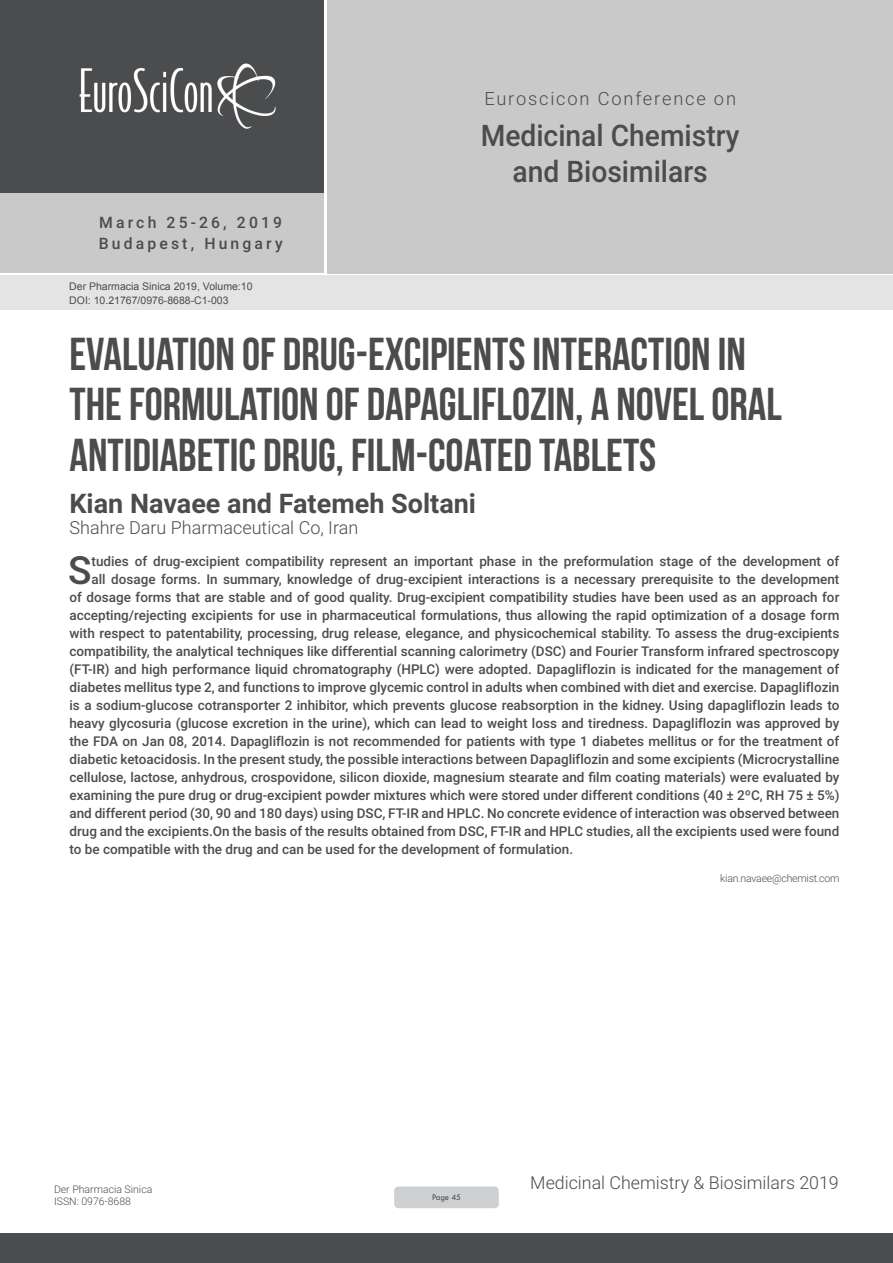
<style>
.page{position:relative;width:893px;height:1263px;background:#fff}
.page>*{position:absolute;margin:0;border:0;box-sizing:border-box;transform-origin:0 0}
.t1{font:46.05px/50.7px "Bebas Neue";color:#4b4c4d}
.Abstract{font:500 38.85px "Roboto";color:#4b4c4d}
.t2{font:500 29.7px/35.7px "Roboto";color:#4b4c4d;text-align:center;scale:.95 1}
.t3{font:700 27px "Roboto";color:#4b4c4d}
.t4{font:300 18.3px "Roboto";letter-spacing:.1em;color:#4b4c4d}
.t5{font:300 18px "Roboto";color:#4b4c4d}
.t6{font:300 17.85px "Roboto";color:#4b4c4d}
.t7{font:500 15.75px/21.9px "Roboto";letter-spacing:.2em;color:#4b4c4d}
.Abstract-2{font:500 13.5px "Roboto";color:#4b4c4d}
.t8{font:10.5px "Arial";color:#4b4c4d}
.Biography{font:300 10.5px/12.6px "Roboto";color:#4b4c4d}
.Biography-2{font:300 10.5px "Roboto";letter-spacing:-.02em;color:#4b4c4d}
.t9{font:9px "Tw Cen";letter-spacing:-.02em;color:#4b4c4d;scale:.95 1}
</style>
<div class="page">
<div style="left:0;top:0;width:323px;height:193px;background:#4b4c4d"></div>
<div style="left:1px;top:193px;width:323px;height:80px;background:#c9c9c9"></div>
<div style="left:327px;top:0;width:566px;height:273px;background:#c9c9c9"></div>
<img style="left:79px;top:63px;width:197px;height:66px">
<div style="left:0;top:1233px;width:893px;height:30px;background:#4b4c4d"></div>
<div style="left:1px;top:275px;width:892px;height:35px;background:#e4e4e4"></div>
<div style="left:394px;top:1186px;width:105px;height:22px;background:#cfd0d2;border-radius:4px"></div>
<p class="t7" style="left:99px;top:210px;width:185px">March 25-26, 2019<br>Budapest, Hungary</p>
<p class="t8" style="left:69px;top:279px;width:185px">Der Pharmacia Sinica 2019, Volume:10</p>
<p class="t8" style="left:69px;top:293px;width:161px">DOI: 10.21767/0976-8688-C1-003</p>
<h3 class="t4" style="left:484px;top:86px;width:253px">Euroscicon Conference on</h3>
<h3 class="t2" style="left:481px;top:116px;width:274px">Medicinal Chemistry and Biosimilars</h3>
<p class="t1" style="left:69px;top:328px;width:714px">EVALUATION OF DRUG-EXCIPIENTS INTERACTION IN<br>THE FORMULATION OF DAPAGLIFLOZIN, A NOVEL ORAL<br>ANTIDIABETIC DRUG, FILM-COATED TABLETS</p>
<p class="t3" style="left:69px;top:484px;width:408px">Kian Navaee and Fatemeh Soltani</p>
<p class="t5" style="left:69px;top:515px;width:290px">Shahre Daru Pharmaceutical Co, Iran</p>
<p class="Abstract" style="left:68px;top:543px;width:25px">S</p>
<p class="Abstract-2" style="left:92px;top:551px;width:749px">tudies of drug-excipient compatibility represent an important phase in the preformulation stage of the development of</p>
<p class="Abstract-2" style="left:92px;top:569px;width:749px">all dosage forms. In summary, knowledge of drug-excipient interactions is a necessary prerequisite to the development</p>
<p class="Abstract-2" style="left:69px;top:587px;width:771px">of dosage forms that are stable and of good quality. Drug-excipient compatibility studies have been used as an approach for</p>
<p class="Abstract-2" style="left:69px;top:605px;width:771px">accepting/rejecting excipients for use in pharmaceutical formulations, thus allowing the rapid optimization of a dosage form</p>
<p class="Abstract-2" style="left:69px;top:623px;width:771px">with respect to patentability, processing, drug release, elegance, and physicochemical stability. To assess the drug-excipients</p>
<p class="Abstract-2" style="left:69px;top:641px;width:771px">compatibility, the analytical techniques like differential scanning calorimetry (DSC) and Fourier Transform infrared spectroscopy</p>
<p class="Abstract-2" style="left:69px;top:659px;width:771px">(FT-IR) and high performance liquid chromatography (HPLC) were adopted. Dapagliflozin is indicated for the management of</p>
<p class="Abstract-2" style="left:69px;top:677px;width:771px">diabetes mellitus type 2, and functions to improve glycemic control in adults when combined with diet and exercise. Dapagliflozin</p>
<p class="Abstract-2" style="left:69px;top:695px;width:771px">is a sodium-glucose cotransporter 2 inhibitor, which prevents glucose reabsorption in the kidney. Using dapagliflozin leads to</p>
<p class="Abstract-2" style="left:69px;top:713px;width:771px">heavy glycosuria (glucose excretion in the urine), which can lead to weight loss and tiredness. Dapagliflozin was approved by</p>
<p class="Abstract-2" style="left:69px;top:731px;width:771px">the FDA on Jan 08, 2014. Dapagliflozin is not recommended for patients with type 1 diabetes mellitus or for the treatment of</p>
<p class="Abstract-2" style="left:69px;top:749px;width:771px">diabetic ketoacidosis. In the present study, the possible interactions between Dapagliflozin and some excipients (Microcrystalline</p>
<p class="Abstract-2" style="left:69px;top:767px;width:771px">cellulose, lactose, anhydrous, crospovidone, silicon dioxide, magnesium stearate and film coating materials) were evaluated by</p>
<p class="Abstract-2" style="left:69px;top:785px;width:771px">examining the pure drug or drug-excipient powder mixtures which were stored under different conditions (40 ± 2ºC, RH 75 ± 5%)</p>
<p class="Abstract-2" style="left:69px;top:803px;width:771px">and different period (30, 90 and 180 days) using DSC, FT-IR and HPLC. No concrete evidence of interaction was observed between</p>
<p class="Abstract-2" style="left:69px;top:821px;width:771px">drug and the excipients.On the basis of the results obtained from DSC, FT-IR and HPLC studies, all the excipients used were found</p>
<p class="Abstract-2" style="left:69px;top:839px;width:505px">to be compatible with the drug and can be used for the development of formulation.</p>
<p class="Biography-2" style="left:720px;top:871px;width:121px">kian.navaee@chemist.com</p>
<p class="Biography" style="left:54px;top:1182px;width:100px">Der Pharmacia Sinica<br>ISSN: 0976-8688</p>
<p class="t9" style="left:432px;top:1192px;width:32px">Page 45</p>
<h3 class="t6" style="left:530px;top:1170px;width:310px">Medicinal Chemistry &amp; Biosimilars 2019</h3>
</div>
